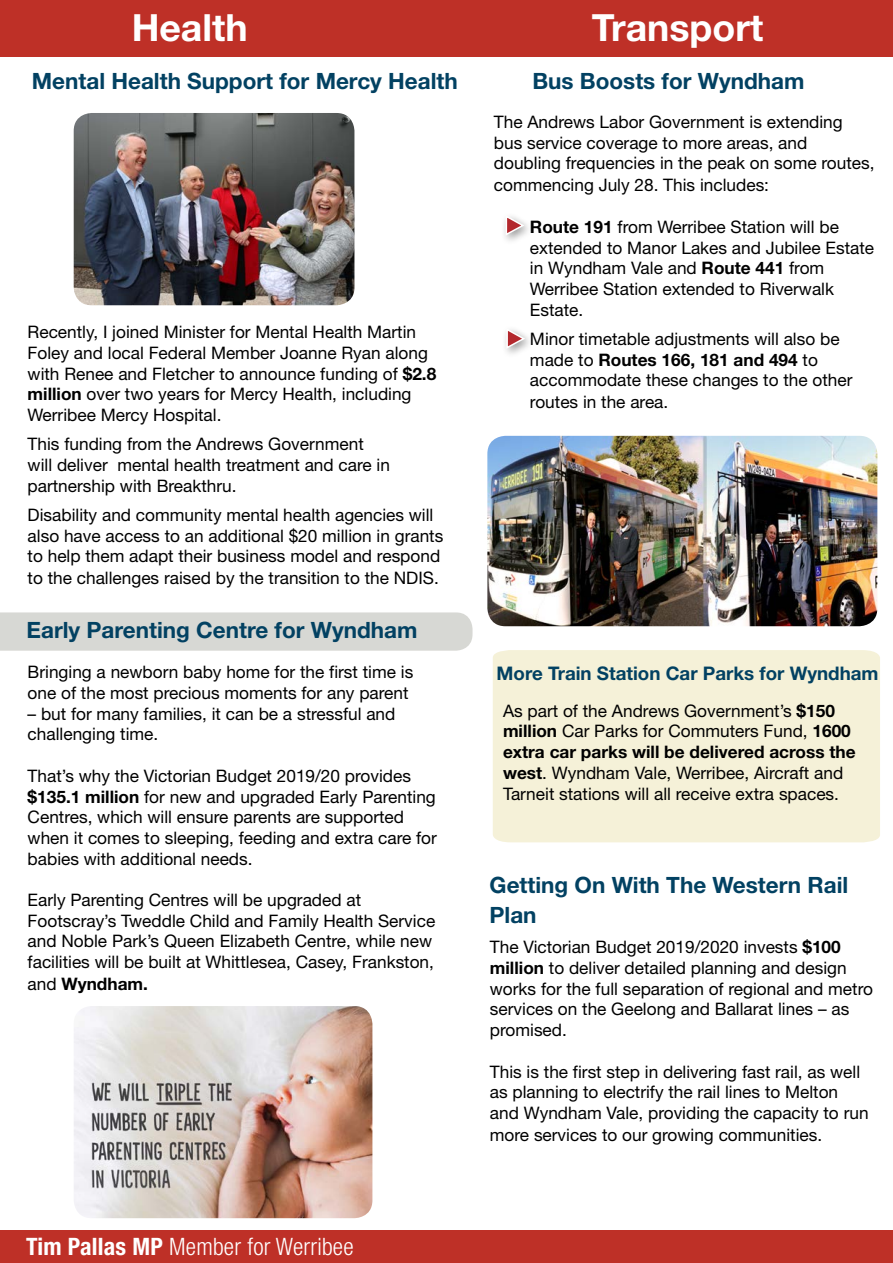
<style>
.page{position:relative;width:893px;height:1263px;background:#fff}
.page>*{position:absolute;margin:0;border:0;box-sizing:border-box;transform-origin:0 0}
.t1{font:700 37.5px "Helvetica Neue";color:#fff}
.t2{font:300 condensed 24px "Helvetica Neue";letter-spacing:.01em;color:#fff}
.t3{font:700 22.5px/30px "Helvetica Neue";color:#024162}
.t4{font:700 18.75px "Helvetica Neue";color:#024162}
.t5{font:17.25px/20.7px "Helvetica Neue";color:#000}
.s1{font-weight:700}
</style>
<div class="page">
<div style="left:0;top:612px;width:472px;height:39px;background:#d7d8d4"></div>
<div style="left:0;top:0;width:893px;height:57px;background:#be3027"></div>
<div style="left:0;top:1230px;width:893px;height:33px;background:#be3027"></div>
<img style="left:74px;top:113px;width:280px;height:192px">
<div style="left:501px;top:211px;width:33px;height:34px;background:#000;opacity:.4"></div>
<svg style="left:504px;top:214px;width:22px;height:23px"></svg>
<div style="left:501px;top:324px;width:34px;height:35px;background:#000;opacity:.4"></div>
<svg style="left:505px;top:327px;width:22px;height:23px"></svg>
<div style="left:493px;top:650px;width:387px;height:192px;background:#f5f1d8"></div>
<img style="left:74px;top:1006px;width:298px;height:212px">
<img style="left:487px;top:436px;width:390px;height:190px">
<p class="t1" style="left:132px;top:4px;width:117px">Health</p>
<p class="t1" style="left:592px;top:4px;width:173px">Transport</p>
<p class="t3" style="left:32px;top:66px;width:427px">Mental Health Support for Mercy Health</p>
<p class="t5" style="left:28px;top:322px;width:410px">Recently, I joined Minister for Mental Health Martin Foley and local Federal Member Joanne Ryan along with Renee and Fletcher to announce funding of <span class="s1">$2.8 million</span> over two years for Mercy Health, including Werribee Mercy Hospital.</p>
<p class="t5" style="left:28px;top:434px;width:364px">This funding from the Andrews Government will deliver mental health treatment and care in partnership with Breakthru.</p>
<p class="t5" style="left:28px;top:504px;width:417px">Disability and community mental health agencies will also have access to an additional $20 million in grants to help them adapt their business model and respond to the challenges raised by the transition to the NDIS.</p>
<p class="t3" style="left:27px;top:614px;width:392px">Early Parenting Centre for Wyndham</p>
<p class="t5" style="left:28px;top:662px;width:387px">Bringing a newborn baby home for the first time is one of the most precious moments for any parent</p>
<p class="t5" style="left:28px;top:703px;width:369px">– but for many families, it can be a stressful and challenging time.</p>
<p class="t5" style="left:28px;top:765px;width:411px">That’s why the Victorian Budget 2019/20 provides <span class="s1">$135.1 million</span> for new and upgraded Early Parenting Centres, which will ensure parents are supported when it comes to sleeping, feeding and extra care for babies with additional needs.</p>
<p class="t5" style="left:28px;top:889px;width:409px">Early Parenting Centres will be upgraded at Footscray’s Tweddle Child and Family Health Service and Noble Park’s Queen Elizabeth Centre, while new facilities will be built at Whittlesea, Casey, Frankston, and <span class="s1">Wyndham.</span></p>
<p class="t3" style="left:532px;top:66px;width:274px">Bus Boosts for Wyndham</p>
<p class="t5" style="left:494px;top:111px;width:382px">The Andrews Labor Government is extending bus service coverage to more areas, and doubling frequencies in the peak on some routes, commencing July 28. This includes:</p>
<p class="t5" style="left:530px;top:216px;width:346px"><span class="s1">Route 191</span> from Werribee Station will be extended to Manor Lakes and Jubilee Estate in Wyndham Vale and <span class="s1">Route 441</span> from<br>Werribee Station extended to Riverwalk<br>Estate.</p>
<p class="t5" style="left:530px;top:328px;width:324px">Minor timetable adjustments will also be made to <span class="s1">Routes 166, 181 and 494</span> to accommodate these changes to the other routes in the area.</p>
<p class="t4" style="left:497px;top:662px;width:383px">More Train Station Car Parks for Wyndham</p>
<p class="t5" style="left:503px;top:700px;width:354px">As part of the Andrews Government’s <span class="s1">$150 million</span> Car Parks for Commuters Fund, <span class="s1">1600 extra car parks will be delivered across the west</span>. Wyndham Vale, Werribee, Aircraft and Tarneit stations will all receive extra spaces.</p>
<p class="t3" style="left:490px;top:869px;width:360px">Getting On With The Western Rail<br>Plan</p>
<p class="t5" style="left:490px;top:936px;width:385px">The Victorian Budget 2019/2020 invests <span class="s1">$100 million</span> to deliver detailed planning and design works for the full separation of regional and metro services on the Geelong and Ballarat lines – as promised.</p>
<p class="t5" style="left:490px;top:1061px;width:380px">This is the first step in delivering fast rail, as well as planning to electrify the rail lines to Melton and Wyndham Vale, providing the capacity to run more services to our growing communities.</p>
<p class="t2" style="left:26px;top:1232px;width:329px"><span class="s1">Tim Pallas MP</span> Member for Werribee</p>
</div>
